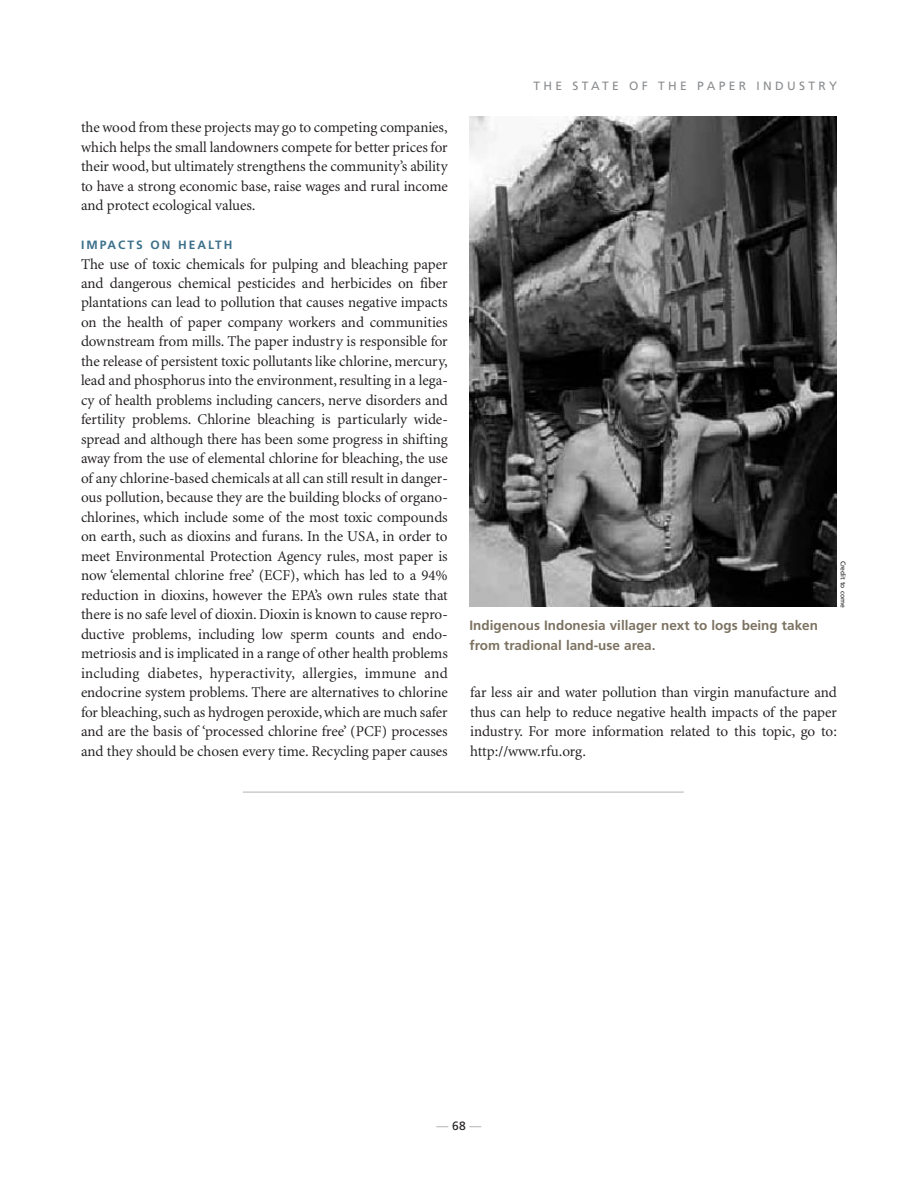
<style>
.page{position:relative;width:918px;height:1188px;background:#fff}
.page>*{position:absolute;margin:0;border:0;box-sizing:border-box;transform-origin:0 0}
.t1{font:15px/19.5px "Minion MM.345.584.11";letter-spacing:-.005em;color:#231f20;text-align:justify}
.t2{font:700 13.5px/19.5px "Frutiger";color:#7c7261}
.t3{font:12px "Frutiger";letter-spacing:.28em;color:#8a8c8f}
.t4{font:700 12px "Frutiger";letter-spacing:.165em;color:#3c708b}
.t5{font:12px "Frutiger";color:#a8a9ad}
.t6{font:6.75px "Frutiger";color:#231f20}
.s1{color:#231f20}
</style>
<div class="page">
<img style="left:470px;top:117px;width:367px;height:490px">
<hr style="left:243px;top:792px;width:441px;height:1px;background:#b2b3b7">
<p class="t1" style="left:81px;top:119px;width:368px">the wood from these projects may go to competing companies, which helps the small landowners compete for better prices for their wood, but ultimately strengthens the community’s ability to have a strong economic base, raise wages and rural income and protect ecological values.</p>
<p class="t4" style="left:81px;top:240px;width:153px">IMPACTS ON HEALTH</p>
<p class="t1" style="left:81px;top:255px;width:368px">The use of toxic chemicals for pulping and bleaching paper and dangerous chemical pesticides and herbicides on fiber plantations can lead to pollution that causes negative impacts on the health of paper company workers and communities downstream from mills. The paper industry is responsible for the release of persistent toxic pollutants like chlorine, mercury, lead and phosphorus into the environment, resulting in a lega&shy;cy of health problems including cancers, nerve disorders and fertility problems. Chlorine bleaching is particularly wide&shy;spread and although there has been some progress in shifting away from the use of elemental chlorine for bleaching, the use of any chlorine-based chemicals at all can still result in danger&shy;ous pollution, because they are the building blocks of organo&shy;chlorines, which include some of the most toxic compounds on earth, such as dioxins and furans. In the USA, in order to meet Environmental Protection Agency rules, most paper is now ‘elemental chlorine free’ (ECF), which has led to a 94% reduction in dioxins, however the EPA’s own rules state that there is no safe level of dioxin. Dioxin is known to cause repro&shy;ductive problems, including low sperm counts and endo&shy;metriosis and is implicated in a range of other health problems including diabetes, hyperactivity, allergies, immune and endocrine system problems. There are alternatives to chlorine for bleaching, such as hydrogen peroxide, which are much safer and are the basis of ‘processed chlorine free’ (PCF) processes and they should be chosen every time. Recycling paper causes</p>
<p class="t3" style="left:533px;top:81px;width:305px">THE STATE OF THE PAPER INDUSTRY</p>
<p class="t2" style="left:470px;top:617px;width:350px">Indigenous Indonesia villager next to logs being taken from tradional land-use area.</p>
<p class="t6" style="left:846px;top:561px;width:48px;rotate:90deg">Credit to come</p>
<p class="t1" style="left:470px;top:684px;width:368px">far less air and water pollution than virgin manufacture and thus can help to reduce negative health impacts of the paper industry. For more information related to this topic, go to: http://www.rfu.org.</p>
<p class="t5" style="left:437px;top:1120px;width:46px">— <span class="s1">68</span> —</p>
</div>
